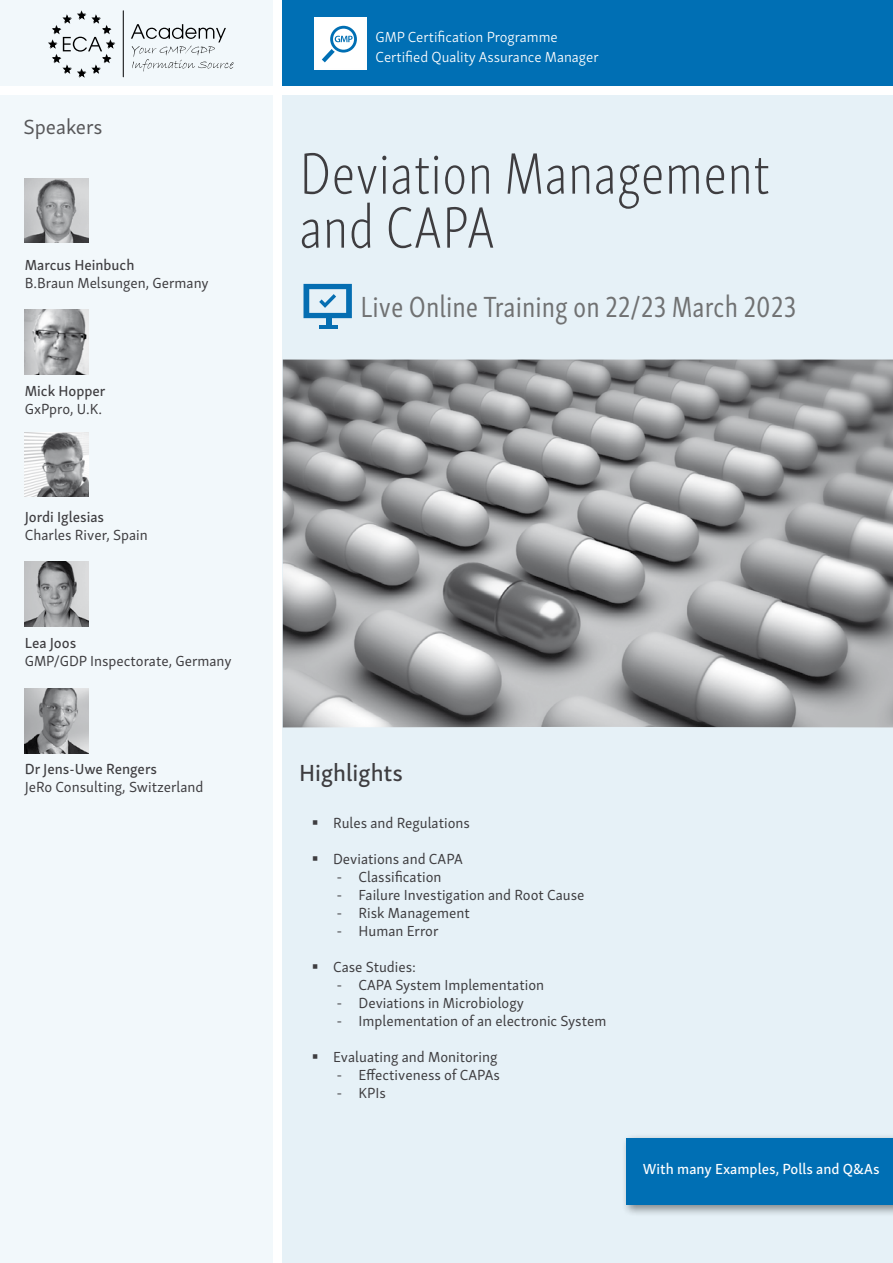
<style>
.page{position:relative;width:893px;height:1263px;background:#fff}
.page>*{position:absolute;margin:0;border:0;box-sizing:border-box;transform-origin:0 0}
.t1{font:60px/54px "Skolar Sans Latn Cp El";color:#3e3d40}
.t2{font:30px "Skolar Sans Latn Cp";color:#707172}
.t3{font:24px "Skolar Sans Latn Me";color:#3e3d40}
.t4{font:21px "Skolar Sans Latn";color:#58585a}
.t5{font:15px "Skolar Sans Latn";color:#3e3d40}
.t6{font:15px "Skolar Sans Latn Me";color:#3e3d40}
.t7{font:300 15px/19.5px "Skolar Sans Latn";color:#fff}
.t8{font:15px "Skolar Sans Latn Me";color:#fff}
.s1{font-family:"Myriad Pro"}
</style>
<div class="page">
<div style="left:283px;top:96px;width:610px;height:1167px;background:#e6f1f7"></div>
<div style="left:283px;top:0;width:610px;height:85px;background:#006fb4"></div>
<img style="left:283px;top:360px;width:610px;height:367px">
<div style="left:0;top:96px;width:272px;height:1167px;background:#f2f8fb"></div>
<img style="left:25px;top:178px;width:63px;height:65px">
<img style="left:25px;top:309px;width:63px;height:65px">
<img style="left:25px;top:432px;width:63px;height:65px">
<img style="left:25px;top:561px;width:63px;height:65px">
<img style="left:25px;top:688px;width:63px;height:65px">
<div style="left:0;top:0;width:272px;height:85px;background:#f2f8fb"></div>
<div style="left:326px;top:318px;width:5px;height:8px;background:#056eb2"></div>
<hr style="left:319px;top:325px;width:19px;height:3px;background:#056eb2">
<svg style="left:303px;top:284px;width:49px;height:34px"></svg>
<hr style="left:123px;top:11px;width:1px;height:66px;background:#000">
<svg style="left:131px;top:24px;width:103px;height:48px"></svg>
<svg style="left:48px;top:10px;width:67px;height:68px"></svg>
<div style="left:314px;top:17px;width:53px;height:53px;background:#fefefe"></div>
<svg style="left:322px;top:26px;width:35px;height:36px"></svg>
<div style="left:621px;top:1133px;width:272px;height:84px;background:#000;opacity:.43"></div>
<div style="left:626px;top:1138px;width:267px;height:67px;background:#006fb4"></div>
<h3 class="t4" style="left:23px;top:111px;width:81px">Speakers</h3>
<p class="t6" style="left:25px;top:253px;width:111px">Marcus Heinbuch</p>
<p class="t5" style="left:25px;top:272px;width:185px">B.Braun Melsungen, Germany</p>
<p class="t6" style="left:25px;top:379px;width:82px">Mick Hopper</p>
<p class="t5" style="left:25px;top:398px;width:79px">GxPpro, U.K.</p>
<p class="t6" style="left:25px;top:505px;width:81px">Jordi Iglesias</p>
<p class="t5" style="left:25px;top:524px;width:125px">Charles River, Spain</p>
<p class="t6" style="left:25px;top:631px;width:53px">Lea Joos</p>
<p class="t5" style="left:25px;top:650px;width:208px">GMP/GDP Inspectorate, Germany</p>
<p class="t6" style="left:25px;top:757px;width:134px">Dr Jens-Uwe Rengers</p>
<p class="t5" style="left:25px;top:776px;width:180px">JeRo Consulting, Switzerland</p>
<p class="t7" style="left:376px;top:26px;width:225px">GMP Certification Programme<br>Certified Quality Assurance Manager</p>
<h1 class="t1" style="left:299px;top:143px;width:472px">Deviation Management and CAPA</h1>
<h2 class="t2" style="left:360px;top:284px;width:437px">Live Online Training on 22/23 March 2023</h2>
<h3 class="t3" style="left:299px;top:754px;width:106px">Highlights</h3>
<p class="t5" style="left:333px;top:812px;width:138px">Rules and Regulations</p>
<p class="t5" style="left:333px;top:848px;width:131px">Deviations and CAPA</p>
<p class="t5" style="left:337px;top:866px;width:106px"><span class="s1">-</span> Classification</p>
<p class="t5" style="left:337px;top:884px;width:249px"><span class="s1">-</span> Failure Investigation and Root Cause</p>
<p class="t5" style="left:337px;top:902px;width:134px"><span class="s1">-</span> Risk Management</p>
<p class="t5" style="left:337px;top:920px;width:103px"><span class="s1">-</span> Human Error</p>
<p class="t5" style="left:333px;top:956px;width:85px">Case Studies:</p>
<p class="t5" style="left:337px;top:974px;width:208px"><span class="s1">-</span> CAPA System Implementation</p>
<p class="t5" style="left:337px;top:992px;width:188px"><span class="s1">-</span> Deviations in Microbiology</p>
<p class="t5" style="left:337px;top:1010px;width:271px"><span class="s1">-</span> Implementation of an electronic System</p>
<p class="t5" style="left:333px;top:1046px;width:166px">Evaluating and Monitoring</p>
<p class="t5" style="left:337px;top:1064px;width:164px"><span class="s1">-</span> Effectiveness of CAPAs</p>
<p class="t5" style="left:337px;top:1082px;width:50px"><span class="s1">-</span> KPIs</p>
<p class="t8" style="left:643px;top:1157px;width:238px">With many Examples, Polls and Q&amp;As</p>
</div>
